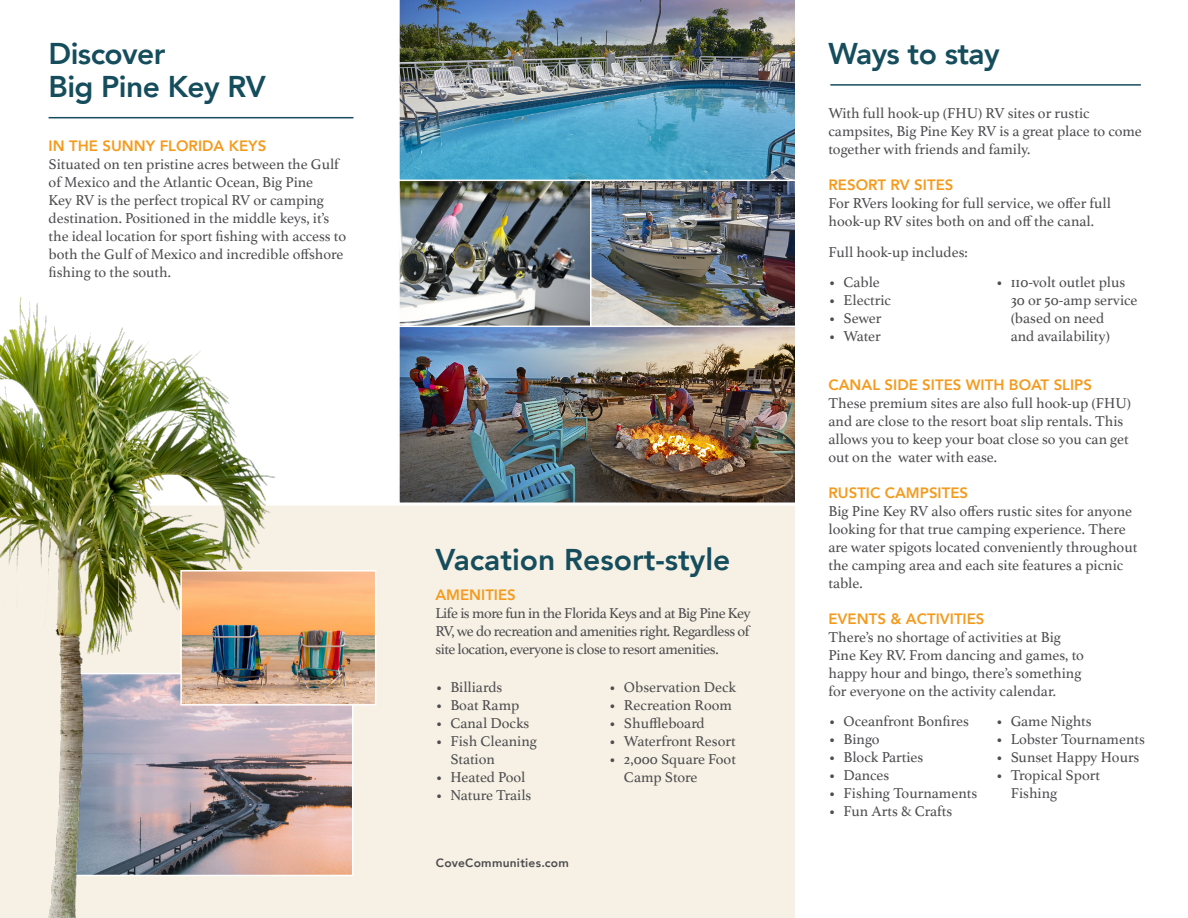
<style>
.page{position:relative;width:1188px;height:918px;background:#fff}
.page>*{position:absolute;margin:0;border:0;box-sizing:border-box;transform-origin:0 0}
.Body_Copy{font:800 30px/33px "Avenir";letter-spacing:-.02em;color:#154d5d}
.Body_Copy-2{font:800 30px "Avenir";color:#154d5d}
.Body_Copy-3{font:15px/18px "Athelas";color:#4d4c4f}
.t1{font:800 15px "Avenir";color:#f49b1e}
.t2{font:800 12px "Avenir";letter-spacing:.02em;color:#4d4c4f}
.s1{font-family:"Avenir";font-weight:800;color:#f49b1e}
</style>
<div class="page">
<img style="left:399px;top:328px;width:396px;height:175px">
<div style="left:294px;top:505px;width:501px;height:413px;background:#f6f1e4"></div>
<hr style="left:830px;top:84px;width:311px;height:2px;background:#154d5d">
<hr style="left:49px;top:117px;width:304px;height:1px;background:#154d5d">
<img style="left:399px;top:182px;width:396px;height:146px">
<img style="left:399px;top:0;width:396px;height:182px">
<img style="left:294px;top:706px;width:56px;height:167px">
<img style="left:0;top:297px;width:294px;height:621px">
<img style="left:183px;top:573px;width:190px;height:130px">
<div style="left:180px;top:570px;width:196px;height:136px;border:2px solid #fff"></div>
<h2 class="Body_Copy" style="left:49px;top:37px;width:219px">Discover<br>Big Pine Key RV</h2>
<h3 class="t1" style="left:49px;top:134px;width:219px">IN THE SUNNY FLORIDA KEYS</h3>
<p class="Body_Copy-3" style="left:49px;top:154px;width:299px">Situated on ten pristine acres between the Gulf of Mexico and the Atlantic Ocean, Big Pine<br>Key RV is the perfect tropical RV or camping destination. Positioned in the middle keys, it’s the ideal location for sport fishing with access to both the Gulf of Mexico and incredible offshore fishing to the south.</p>
<h2 class="Body_Copy-2" style="left:435px;top:536px;width:297px">Vacation Resort-style</h2>
<h3 class="t1" style="left:435px;top:583px;width:82px">AMENITIES</h3>
<h3 class="Body_Copy-3" style="left:435px;top:603px;width:317px;text-align:justify">Life is more fun in the Florida Keys and at Big Pine Key RV, we do recreation and amenities right. Regardless of site location, everyone is close to resort amenities.</h3>
<p class="Body_Copy-3" style="left:435px;top:677px;width:68px">• Billiards</p>
<p class="Body_Copy-3" style="left:435px;top:695px;width:86px">• Boat Ramp</p>
<p class="Body_Copy-3" style="left:435px;top:713px;width:96px">• Canal Docks</p>
<p class="Body_Copy-3" style="left:450px;top:731px;width:88px;text-indent:-15px">• Fish Cleaning<br>Station</p>
<p class="Body_Copy-3" style="left:435px;top:767px;width:92px">• Heated Pool</p>
<p class="Body_Copy-3" style="left:435px;top:785px;width:98px">• Nature Trails</p>
<p class="Body_Copy-3" style="left:609px;top:677px;width:129px">• Observation Deck</p>
<p class="Body_Copy-3" style="left:609px;top:695px;width:125px">• Recreation Room</p>
<p class="Body_Copy-3" style="left:609px;top:713px;width:97px">• Shuffleboard</p>
<p class="Body_Copy-3" style="left:609px;top:731px;width:128px">• Waterfront Resort</p>
<p class="Body_Copy-3" style="left:624px;top:749px;width:114px;text-indent:-15px">• 2,000 Square Foot<br>Camp Store</p>
<h3 class="t2" style="left:436px;top:853px;width:135px">CoveCommunities.com</h3>
<p class="Body_Copy" style="left:828px;top:37px;width:173px">Ways to stay</p>
<p class="Body_Copy-3" style="left:828px;top:103px;width:315px">With full hook-up (FHU) RV sites or rustic campsites, Big Pine Key RV is a great place to come together with friends and family.</p>
<p class="Body_Copy-3" style="left:828px;top:175px;width:284px"><span class="s1">RESORT RV SITES<br></span>For RVers looking for full service, we offer full hook-up RV sites both on and off the canal.</p>
<p class="Body_Copy-3" style="left:828px;top:243px;width:141px">Full hook-up includes:</p>
<p class="Body_Copy-3" style="left:828px;top:272px;width:53px">• Cable</p>
<p class="Body_Copy-3" style="left:828px;top:290px;width:64px">• Electric</p>
<p class="Body_Copy-3" style="left:828px;top:308px;width:55px">• Sewer</p>
<p class="Body_Copy-3" style="left:828px;top:326px;width:54px">• Water</p>
<p class="Body_Copy-3" style="left:1011px;top:272px;width:128px;text-indent:-15px">• 110-volt outlet plus<br>30 or 50-amp service (based on need<br>and availability)</p>
<h3 class="t1" style="left:828px;top:374px;width:265px">CANAL SIDE SITES WITH BOAT SLIPS</h3>
<p class="Body_Copy-3" style="left:828px;top:394px;width:304px">These premium sites are also full hook-up (FHU) and are close to the resort boat slip rentals. This allows you to keep your boat close so you can get out on the water with ease.</p>
<p class="Body_Copy-3" style="left:828px;top:484px;width:310px"><span class="s1">RUSTIC CAMPSITES<br></span>Big Pine Key RV also offers rustic sites for anyone looking for that true camping experience. There are water spigots located conveniently throughout the camping area and each site features a picnic table.</p>
<p class="Body_Copy-3" style="left:828px;top:610px;width:257px"><span class="s1">EVENTS &amp; ACTIVITIES<br></span>There’s no shortage of activities at Big Pine Key RV. From dancing and games, to happy hour and bingo, there’s something for everyone on the activity calendar.</p>
<p class="Body_Copy-3" style="left:828px;top:712px;width:142px">• Oceanfront Bonfires</p>
<p class="Body_Copy-3" style="left:828px;top:730px;width:53px">• Bingo</p>
<p class="Body_Copy-3" style="left:828px;top:748px;width:96px">• Block Parties</p>
<p class="Body_Copy-3" style="left:828px;top:766px;width:62px">• Dances</p>
<p class="Body_Copy-3" style="left:828px;top:784px;width:150px">• Fishing Tournaments</p>
<p class="Body_Copy-3" style="left:828px;top:802px;width:125px">• Fun Arts &amp; Crafts</p>
<p class="Body_Copy-3" style="left:996px;top:712px;width:98px">• Game Nights</p>
<p class="Body_Copy-3" style="left:996px;top:730px;width:151px">• Lobster Tournaments</p>
<p class="Body_Copy-3" style="left:996px;top:748px;width:145px">• Sunset Happy Hours</p>
<p class="Body_Copy-3" style="left:1011px;top:766px;width:91px;text-indent:-15px">• Tropical Sport<br>Fishing</p>
</div>
